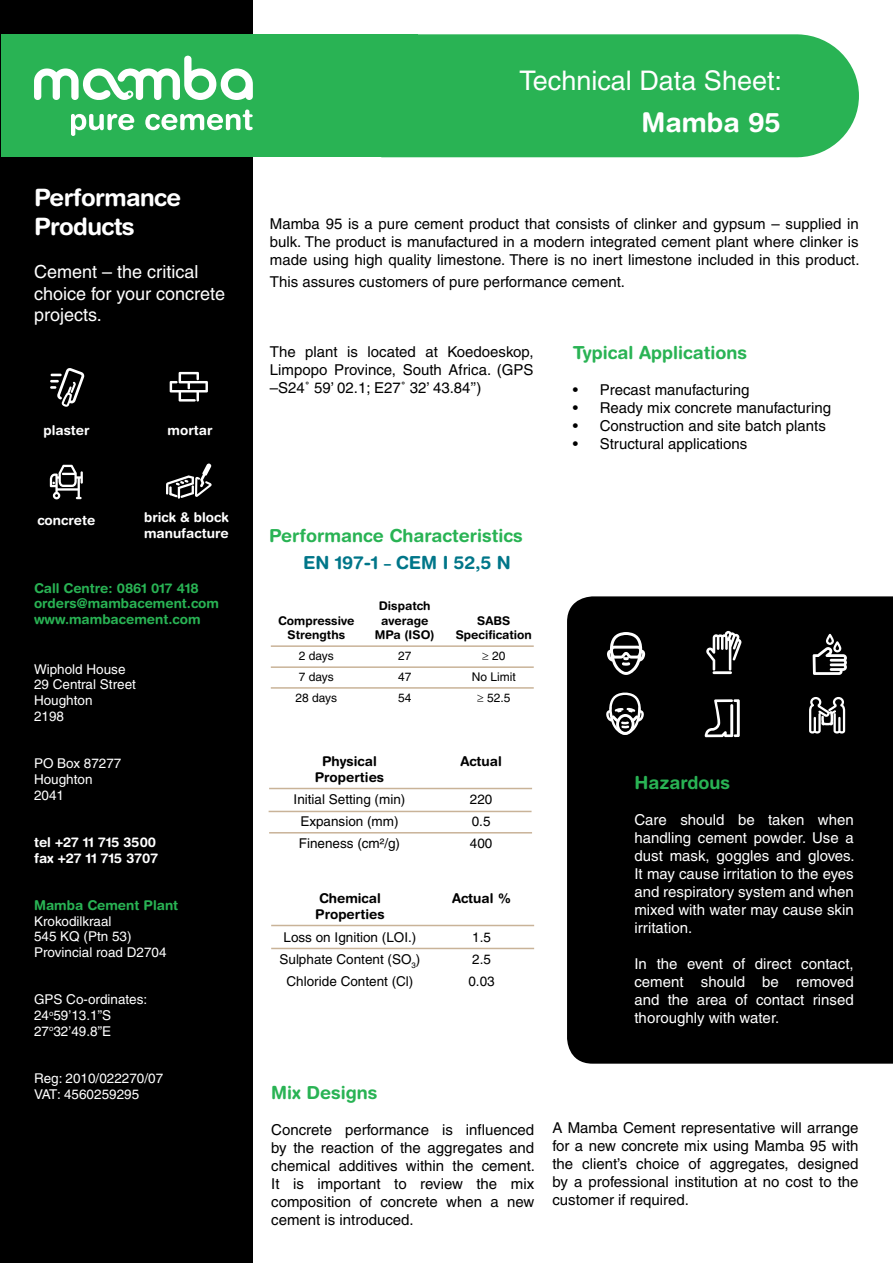
<style>
.page{position:relative;width:893px;height:1263px;background:#fff}
.page>*{position:absolute;margin:0;border:0;box-sizing:border-box;transform-origin:0 0}
.t1{font:27px "Helvetica";color:#fff}
.t2{font:700 27px "Helvetica Rounded LT Std";color:#fff}
.t3{font:700 24px/28.8px "Helvetica Rounded LT Std";letter-spacing:-.025em;color:#fff}
.t4{font:700 18px/27px "Helvetica Rounded LT Std";color:#29b354}
.t5{font:18px/21.6px "Helvetica";color:#fff}
.t6{font:15px/18px "Helvetica";color:#000;text-align:justify}
.t7{font:15px/18px "Helvetica";color:#fff;text-align:justify}
.t8{font:13.5px/15.8px "Helvetica";color:#fff}
.t9{font:13.5px "Helvetica";color:#000}
.t10{font:700 13.5px/15.8px "Helvetica Rounded LT Std";color:#29b354}
.t11{font:700 13.5px/15.8px "Helvetica Rounded LT Std";color:#fff}
.t12{font:700 13.5px/16.2px "Helvetica Rounded LT Std";color:#000;text-align:center}
.t13{font:700 12px/14.4px "Helvetica Rounded LT Std";color:#000;text-align:center}
.t14{font:12px "Helvetica";color:#000}
.s1{color:#007689}
.s2{font-size:15px;color:#007689}
</style>
<div class="page">
<div style="left:0;top:0;width:253px;height:1263px;background:#000"></div>
<div style="left:417px;top:34px;width:442px;height:123px;background:#29b354"></div>
<div style="left:1px;top:34px;width:416px;height:123px;background:#29b354"></div>
<hr style="left:271px;top:925px;width:263px;height:1px;background:#c9b398">
<hr style="left:271px;top:948px;width:263px;height:1px;background:#c9b398">
<hr style="left:269px;top:788px;width:263px;height:1px;background:#c9b398">
<hr style="left:269px;top:811px;width:263px;height:1px;background:#c9b398">
<hr style="left:269px;top:832px;width:263px;height:1px;background:#c9b398">
<svg style="left:50px;top:465px;width:33px;height:34px"></svg>
<svg style="left:50px;top:368px;width:35px;height:39px"></svg>
<svg style="left:170px;top:372px;width:38px;height:30px"></svg>
<svg style="left:166px;top:463px;width:46px;height:36px"></svg>
<hr style="left:271px;top:687px;width:263px;height:2px;background:#c9b398">
<hr style="left:271px;top:645px;width:263px;height:2px;background:#c9b398">
<hr style="left:271px;top:666px;width:263px;height:2px;background:#c9b398">
<div style="left:567px;top:596px;width:326px;height:468px;background:#000"></div>
<div style="left:600px;top:624px;width:50px;height:51px;background:#000;border-radius:50%"></div>
<div style="left:797px;top:623px;width:66px;height:66px;background:#000;border-radius:50%"></div>
<svg style="left:813px;top:634px;width:34px;height:41px"></svg>
<div style="left:694px;top:619px;width:60px;height:61px;background:#000;border-radius:50%"></div>
<svg style="left:706px;top:631px;width:36px;height:39px"></svg>
<hr style="left:713px;top:671px;width:19px;height:3px;background:#fff">
<div style="left:692px;top:689px;width:60px;height:61px;background:#000;border-radius:50%"></div>
<svg style="left:705px;top:699px;width:35px;height:38px"></svg>
<div style="left:595px;top:685px;width:60px;height:60px;background:#000;border-radius:50%"></div>
<svg style="left:606px;top:596px;width:40px;height:139px"></svg>
<div style="left:797px;top:685px;width:60px;height:61px;background:#000;border-radius:50%"></div>
<svg style="left:809px;top:697px;width:36px;height:36px"></svg>
<svg style="left:34px;top:56px;width:219px;height:44px"></svg>
<svg style="left:71px;top:114px;width:63px;height:22px"></svg>
<svg style="left:145px;top:110px;width:108px;height:20px"></svg>
<h2 class="t3" style="left:34px;top:183px;width:149px">Performance<br>Products</h2>
<p class="t5" style="left:34px;top:261px;width:193px">Cement – the critical choice for your concrete projects.</p>
<p class="t11" style="left:43px;top:422px;width:48px">plaster</p>
<p class="t11" style="left:37px;top:512px;width:59px">concrete</p>
<p class="t11" style="left:168px;top:422px;width:46px">mortar</p>
<p class="t11" style="left:144px;top:509px;width:86px;line-height:16.2px">brick &amp; block manufacture</p>
<p class="t10" style="left:34px;top:580px;width:187px">Call Centre: 0861 017 418 orders@mambacement.com www.mambacement.com</p>
<p class="t8" style="left:34px;top:661px;width:103px">Wiphold House<br>29 Central Street<br>Houghton<br>2198</p>
<p class="t8" style="left:34px;top:755px;width:89px">PO Box 87277<br>Houghton<br>2041</p>
<p class="t11" style="left:34px;top:834px;width:126px">tel +27 11 715 3500 fax +27 11 715 3707</p>
<p class="t10" style="left:34px;top:897px;width:146px">Mamba Cement Plant</p>
<p class="t8" style="left:34px;top:913px;width:134px">Krokodilkraal<br>545 KQ (Ptn 53)<br>Provincial road D2704</p>
<p class="t8" style="left:34px;top:992px;width:115px">GPS Co-ordinates:<br>24<sup>o</sup>59’13.1”S<br>27<sup>o</sup>32’49.8”E</p>
<p class="t8" style="left:34px;top:1070px;width:131px">Reg: 2010/022270/07<br>VAT: 4560259295</p>
<h1 class="t1" style="left:520px;top:65px;width:264px">Technical Data Sheet:</h1>
<h1 class="t2" style="left:641px;top:106px;width:141px">Mamba 95</h1>
<p class="t6" style="left:270px;top:215px;width:591px">Mamba 95 is a pure cement product that consists of clinker and gypsum – supplied in bulk. The product is manufactured in a modern integrated cement plant where clinker is made using high quality limestone. There is no inert limestone included in this product.</p>
<p class="t6" style="left:270px;top:272px;width:357px">This assures customers of pure performance cement.</p>
<p class="t6" style="left:270px;top:343px;width:265px">The plant is located at Koedoeskop, Limpopo Province, South Africa. (GPS –S24˚ 59’ 02.1; E27˚ 32’ 43.84’’)</p>
<p class="t4" style="left:303px;top:522px;width:221px;text-indent:-34px">Performance Characteristics<br><span class="s1">EN 197-1</span> <span class="s2">–</span> <span class="s1">CEM I 52,5 N</span></p>
<p class="t13" style="left:278px;top:613px;width:78px">Compressive<br>Strengths</p>
<p class="t13" style="left:375px;top:599px;width:61px">Dispatch average<br>MPa (ISO)</p>
<p class="t13" style="left:456px;top:613px;width:78px">SABS<br>Specification</p>
<p class="t14" style="left:299px;top:649px;width:36px">2 days</p>
<p class="t14" style="left:398px;top:649px;width:15px">27</p>
<p class="t14" style="left:482px;top:649px;width:25px">≥ 20</p>
<p class="t14" style="left:299px;top:670px;width:36px">7 days</p>
<p class="t14" style="left:398px;top:670px;width:15px">47</p>
<p class="t14" style="left:472px;top:670px;width:46px">No Limit</p>
<p class="t14" style="left:295px;top:691px;width:43px">28 days</p>
<p class="t14" style="left:398px;top:691px;width:15px">54</p>
<p class="t14" style="left:477px;top:691px;width:35px">≥ 52.5</p>
<p class="t12" style="left:315px;top:752px;width:71px">Physical<br>Properties</p>
<p class="t12" style="left:460px;top:752px;width:43px">Actual</p>
<p class="t9" style="left:294px;top:791px;width:113px">Initial Setting (min)</p>
<p class="t9" style="left:470px;top:791px;width:24px">220</p>
<p class="t9" style="left:300px;top:813px;width:100px">Expansion (mm)</p>
<p class="t9" style="left:472px;top:813px;width:20px">0.5</p>
<p class="t9" style="left:299px;top:835px;width:103px">Fineness (cm²/g)</p>
<p class="t9" style="left:470px;top:835px;width:24px">400</p>
<p class="t12" style="left:315px;top:890px;width:71px;text-align:left">Chemical<br>Properties</p>
<p class="t12" style="left:452px;top:890px;width:61px">Actual %</p>
<p class="t9" style="left:284px;top:929px;width:134px">Loss on Ignition (LOI.)</p>
<p class="t9" style="left:472px;top:929px;width:20px">1.5</p>
<p class="t9" style="left:279px;top:951px;width:142px">Sulphate Content (SO<sub>3</sub>)</p>
<p class="t9" style="left:472px;top:951px;width:20px">2.5</p>
<p class="t9" style="left:286px;top:973px;width:128px">Chloride Content (Cl)</p>
<p class="t9" style="left:468px;top:973px;width:28px">0.03</p>
<p class="t4" style="left:573px;top:339px;width:176px">Typical Applications</p>
<p class="t6" style="left:573px;top:381px;width:178px">• Precast manufacturing</p>
<p class="t6" style="left:573px;top:399px;width:260px">• Ready mix concrete manufacturing</p>
<p class="t6" style="left:573px;top:417px;width:255px">• Construction and site batch plants</p>
<p class="t6" style="left:573px;top:435px;width:176px">• Structural applications</p>
<p class="t4" style="left:634px;top:769px;width:97px">Hazardous</p>
<p class="t7" style="left:634px;top:810px;width:222px">Care should be taken when handling cement powder. Use a dust mask, goggles and gloves.<br>It may cause irritation to the eyes and respiratory system and when mixed with water may cause skin irritation.</p>
<p class="t7" style="left:634px;top:954px;width:221px">In the event of direct contact, cement should be removed and the area of contact rinsed thoroughly with water.</p>
<p class="t4" style="left:271px;top:1079px;width:108px">Mix Designs</p>
<p class="t6" style="left:271px;top:1121px;width:265px">Concrete performance is influenced by the reaction of the aggregates and chemical additives within the cement.<br>It is important to review the mix composition of concrete when a new cement is introduced.</p>
<p class="t6" style="left:552px;top:1119px;width:308px">A Mamba Cement representative will arrange for a new concrete mix using Mamba 95 with the client’s choice of aggregates, designed by a professional institution at no cost to the customer if required.</p>
</div>
